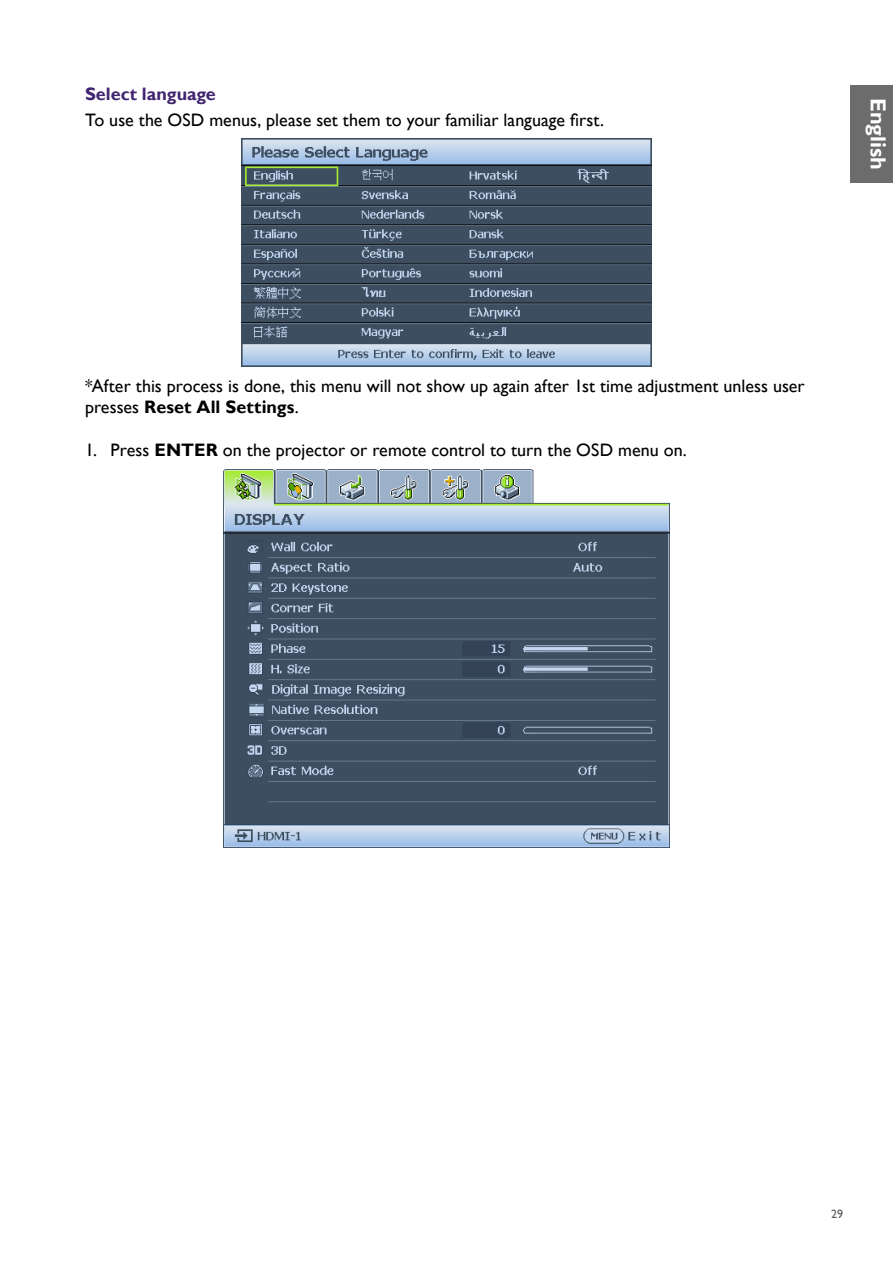
<style>
.page{position:relative;width:893px;height:1263px;background:#fff}
.page>*{position:absolute;margin:0;border:0;box-sizing:border-box;transform-origin:0 0}
.t1{font:700 21.75px "Gill Sans";color:#fff}
.t2{font:18px/21.6px "Gill Sans";color:#000}
.Heading_4{font:700 18px "Gill Sans";color:#422571}
.t3{font:12px "Gill Sans";color:#595757}
.s1{font-weight:700}
</style>
<div class="page">
<div style="left:850px;top:85px;width:43px;height:97px;background:#6d6c6c"></div>
<img style="left:241px;top:139px;width:411px;height:227px">
<img style="left:223px;top:469px;width:447px;height:379px">
<p class="Heading_4" style="left:85px;top:83px;width:132px">Select language</p>
<p class="t2" style="left:85px;top:110px;width:521px">To use the OSD menus, please set them to your familiar language first.</p>
<p class="t1" style="left:891px;top:98px;width:74px;rotate:90deg">English</p>
<p class="t2" style="left:85px;top:375px;width:721px">*After this process is done, this menu will not show up again after 1st time adjustment unless user presses <span class="s1">Reset All Settings</span>.</p>
<p class="t2" style="left:85px;top:440px;width:603px">1. Press <span class="s1">ENTER</span> on the projector or remote control to turn the OSD menu on.</p>
<p class="t3" style="left:831px;top:1207px;width:13px">29</p>
</div>
